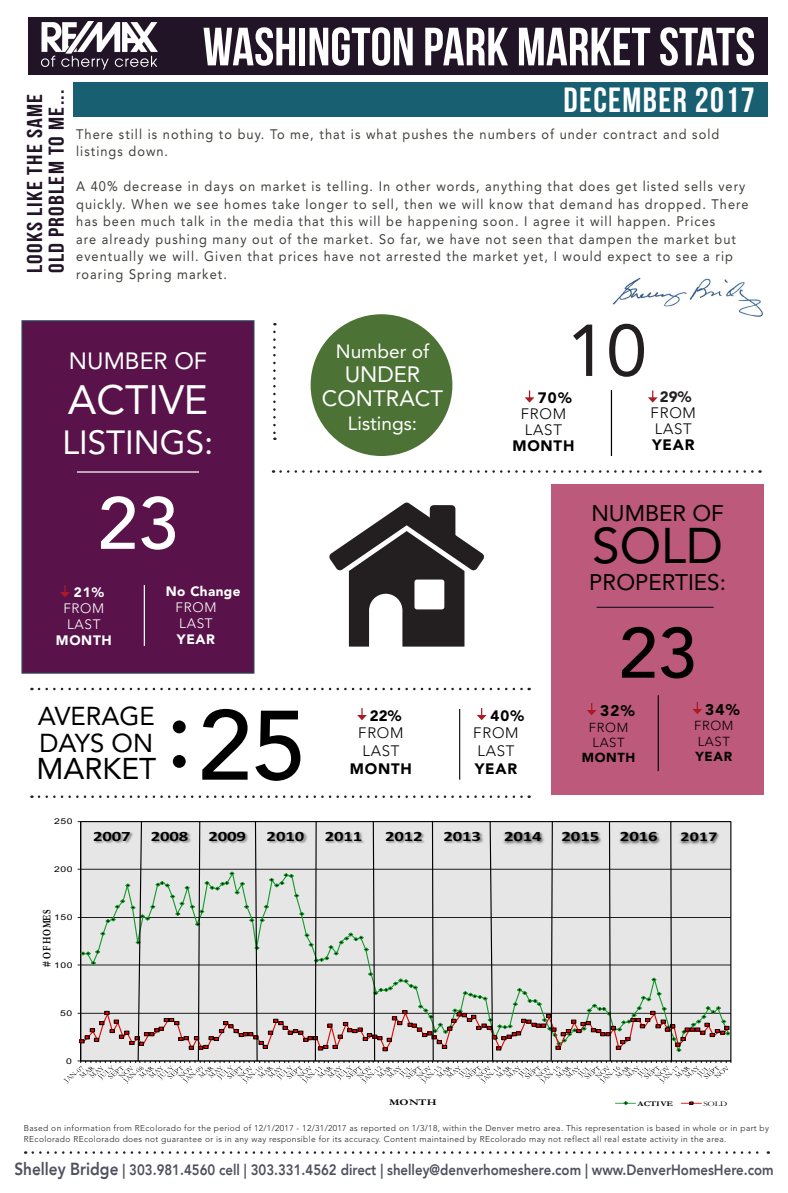
<style>
.page{position:relative;width:788px;height:1193px;background:#fff}
.page>*{position:absolute;margin:0;border:0;box-sizing:border-box;transform-origin:0 0}
.t1{font:500 97.5px "Avenir";color:#000}
.t2{font:500 72.5px "Avenir";color:#fff}
.t3{font:72.5px "Avenir";color:#231f20}
.t4{font:500 70px "Avenir";color:#000}
.t5{font:53.75px "Bebas Neue";color:#fff}
.t6{font:49.62px "Avenir";color:#000}
.t7{font:40.62px "Avenir";color:#fff}
.t8{font:35px "Bebas Neue";letter-spacing:.04em;color:#fff}
.t9{font:33.25px "Avenir";color:#fff}
.t10{font:29.75px "Avenir";color:#000}
.t11{font:25.75px/27.1px "Avenir";color:#000}
.t12{font:23.38px "Avenir";color:#fff}
.t13{font:22.5px "Avenir";color:#000}
.t14{font:22.12px/24.1px "Avenir";color:#fff;text-align:center}
.t15{font:21.5px/21.8px "Bebas Neue";letter-spacing:.05em;color:#211426;scale:1.12 1}
.t16{font:19.12px "Avenir";color:#fff}
.t17{font:900 15.38px "Avenir";color:#000}
.t18{font:800 15px "Avenir LT";color:#4f5160;scale:.88 1}
.t19{font:300 15px/17.6px "Avenir";letter-spacing:.05em;color:#000}
.t20{font:900 15px "Avenir";letter-spacing:.05em;color:#000}
.t21{font:900 15px "Avenir";color:#231f20}
.t22{font:700 14.25px "Calibri";letter-spacing:-.005em;color:#000;scale:1.32 1}
.t23{font:13.75px/17.5px "Avenir";letter-spacing:.08em;color:#3e423a;scale:.93 1}
.t24{font:300 13.5px/16px "Avenir";letter-spacing:.05em;color:#fff}
.t25{font:900 13.5px "Avenir";letter-spacing:.05em;color:#fff}
.t26{font:900 13.5px "Avenir";letter-spacing:.03em;color:#fff}
.t27{font:700 13.5px "Calibri";color:#000;scale:1.32 1}
.t28{font:300 13px/15.4px "Avenir";letter-spacing:.05em;color:#000}
.t29{font:900 13px "Avenir";letter-spacing:.05em;color:#000}
.t30{font:700 11.5px "Garamond";letter-spacing:.025em;color:#000;scale:.76 1}
.t31{font:700 8.75px "Garamond";letter-spacing:.01em;color:#000;scale:1.32 1}
.t32{font:300 8.5px/11.2px "Avenir";letter-spacing:.04em;color:#231f20}
.t33{font:7.88px "Arial";letter-spacing:.045em;color:#000;scale:1.32 1}
.t34{font:700 7.12px "Garamond";color:#000;scale:1.32 1}
.t35{font:7.12px "Garamond";color:#000;scale:1.32 1}
.s1{font-size:17.5px}
</style>
<div class="page">
<img style="left:613px;top:277px;width:151px;height:40px">
<svg style="left:615px;top:1101px;width:20px;height:4px"></svg>
<svg style="left:681px;top:1101px;width:20px;height:3px"></svg>
<img style="left:731px;top:823px;width:1px;height:34px">
<svg style="left:63px;top:820px;width:668px;height:263px;background:#d7d6d5"></svg>
<div style="left:73px;top:83px;width:694px;height:34px;background:#175f71"></div>
<div style="left:28px;top:17px;width:739px;height:57px;background:#211426"></div>
<img style="left:41px;top:21px;width:117px;height:49px">
<svg style="left:33px;top:1151px;width:735px;height:2px"></svg>
<svg style="left:280px;top:470px;width:480px;height:3px"></svg>
<svg style="left:273px;top:332px;width:2px;height:108px"></svg>
<div style="left:21px;top:320px;width:233px;height:353px;background:#59134a;border:1px solid #2e4055"></div>
<hr style="left:77px;top:471px;width:122px;height:1px;background:#fff">
<hr style="left:144px;top:585px;width:1px;height:61px;background:#fff">
<div style="left:310px;top:314px;width:142px;height:142px;background:#4c7335;border-radius:50%"></div>
<hr style="left:610px;top:390px;width:2px;height:66px;background:#000">
<div style="left:551px;top:484px;width:213px;height:311px;background:#bd597b"></div>
<hr style="left:596px;top:606px;width:117px;height:2px;background:#211426">
<hr style="left:657px;top:695px;width:1px;height:76px;background:#000">
<svg style="left:39px;top:687px;width:490px;height:3px"></svg>
<svg style="left:329px;top:502px;width:155px;height:144px"></svg>
<svg style="left:39px;top:795px;width:490px;height:3px"></svg>
<hr style="left:459px;top:709px;width:1px;height:70px;background:#231f20">
<svg style="left:524px;top:390px;width:10px;height:12px"></svg>
<svg style="left:648px;top:390px;width:9px;height:12px"></svg>
<svg style="left:477px;top:708px;width:9px;height:12px"></svg>
<svg style="left:693px;top:702px;width:9px;height:12px"></svg>
<svg style="left:60px;top:585px;width:10px;height:12px"></svg>
<svg style="left:357px;top:708px;width:10px;height:12px"></svg>
<svg style="left:587px;top:703px;width:9px;height:12px"></svg>
<h3 class="t15" style="left:23px;top:273px;width:165px;rotate:-90deg">LOOKS LIKE THE SAME<br>OLD PROBLEM TO ME...</h3>
<h3 class="t5" style="left:203px;top:17px;width:554px">WASHINGTON PARK MARKET STATS</h3>
<h3 class="t8" style="left:563px;top:81px;width:193px">DECEMBER 2017</h3>
<p class="t23" style="left:76px;top:125px;width:692px">There still is nothing to buy. To me, that is what pushes the numbers of under contract and sold listings down.</p>
<p class="t23" style="left:76px;top:178px;width:724px">A 40% decrease in days on market is telling. In other words, anything that does get listed sells very quickly. When we see homes take longer to sell, then we will know that demand has dropped. There has been much talk in the media that this will be happening soon. I agree it will happen. Prices<br>are already pushing many out of the market. So far, we have not seen that dampen the market but eventually we will. Given that prices have not arrested the market yet, I would expect to see a rip roaring Spring market.</p>
<h3 class="t12" style="left:69px;top:348px;width:139px">NUMBER OF</h3>
<h3 class="t7" style="left:68px;top:376px;width:142px">ACTIVE</h3>
<h3 class="t9" style="left:62px;top:423px;width:153px">LISTINGS:</h3>
<h2 class="t2" style="left:98px;top:482px;width:82px">23</h2>
<p class="t25" style="left:74px;top:584px;width:32px">21%</p>
<p class="t24" style="left:63px;top:600px;width:42px">FROM<br>LAST</p>
<p class="t25" style="left:56px;top:632px;width:57px">MONTH</p>
<p class="t26" style="left:166px;top:583px;width:76px">No Change</p>
<p class="t24" style="left:175px;top:599px;width:42px">FROM<br>LAST</p>
<p class="t25" style="left:177px;top:631px;width:40px">YEAR</p>
<h3 class="t16" style="left:336px;top:340px;width:95px">Number of</h3>
<h3 class="t14" style="left:322px;top:362px;width:123px">UNDER<br>CONTRACT</h3>
<h3 class="t16" style="left:348px;top:412px;width:71px">Listings:</h3>
<h3 class="t11" style="left:38px;top:702px;width:118px">AVERAGE<br>DAYS ON</h3>
<h3 class="t10" style="left:36px;top:751px;width:121px">MARKET</h3>
<p class="t33" style="left:54px;top:817px;width:15px">250</p>
<h1 class="t1" style="left:166px;top:677px;width:29px">:</h1>
<h1 class="t1" style="left:198px;top:689px;width:110px">25</h1>
<p class="t20" style="left:369px;top:706px;width:33px">22%</p>
<p class="t19" style="left:358px;top:724px;width:47px">FROM<br>LAST</p>
<p class="t20" style="left:350px;top:759px;width:63px">MONTH</p>
<h2 class="t3" style="left:566px;top:309px;width:82px">10</h2>
<p class="t20" style="left:538px;top:388px;width:35px">70%</p>
<p class="t19" style="left:520px;top:406px;width:47px;line-height:15.9px">FROM<br>LAST</p>
<p class="t20" style="left:512px;top:436px;width:63px">MONTH</p>
<p class="t21" style="left:659px;top:388px;width:33px">29%</p>
<p class="t19" style="left:650px;top:405px;width:47px;line-height:15.9px">FROM<br>LAST</p>
<p class="t20" style="left:652px;top:435px;width:44px">YEAR</p>
<p class="t20" style="left:490px;top:706px;width:35px">40%</p>
<p class="t19" style="left:473px;top:724px;width:47px">FROM<br>LAST</p>
<p class="t20" style="left:475px;top:759px;width:44px">YEAR</p>
<h3 class="t13" style="left:591px;top:500px;width:134px">NUMBER OF</h3>
<h3 class="t6" style="left:592px;top:517px;width:132px">SOLD</h3>
<h3 class="t13" style="left:589px;top:569px;width:138px">PROPERTIES:</h3>
<h3 class="t4" style="left:618px;top:613px;width:79px">23</h3>
<p class="t17" style="left:600px;top:701px;width:36px">32%</p>
<p class="t28" style="left:589px;top:719px;width:41px">FROM<br>LAST</p>
<p class="t29" style="left:581px;top:750px;width:55px">MONTH</p>
<p class="t17" style="left:705px;top:700px;width:36px">34%</p>
<p class="t28" style="left:694px;top:718px;width:41px">FROM<br>LAST</p>
<p class="t29" style="left:695px;top:748px;width:38px">YEAR</p>
<p class="t33" style="left:54px;top:865px;width:15px">200</p>
<p class="t30" style="left:41px;top:967px;width:77px;rotate:-90deg"># OF HOMES</p>
<p class="t33" style="left:54px;top:913px;width:15px">150</p>
<p class="t33" style="left:54px;top:961px;width:15px">100</p>
<p class="t33" style="left:60px;top:1008px;width:11px">50</p>
<p class="t33" style="left:66px;top:1056px;width:6px">0</p>
<p class="t22" style="left:93px;top:827px;width:30px">2007</p>
<p class="t22" style="left:151px;top:827px;width:30px">2008</p>
<p class="t22" style="left:208px;top:827px;width:30px">2009</p>
<p class="t22" style="left:266px;top:827px;width:30px">2010</p>
<p class="t22" style="left:325px;top:827px;width:30px">2011</p>
<p class="t22" style="left:385px;top:827px;width:30px">2012</p>
<p class="t22" style="left:443px;top:827px;width:30px">2013</p>
<p class="t22" style="left:504px;top:827px;width:30px">2014</p>
<p class="t22" style="left:561px;top:827px;width:30px">2015</p>
<p class="t22" style="left:620px;top:827px;width:30px">2016</p>
<p class="t27" style="left:680px;top:828px;width:30px">2017</p>
<p class="t31" style="left:389px;top:1097px;width:37px">MONTH</p>
<p class="t34" style="left:637px;top:1099px;width:29px">ACTIVE</p>
<p class="t35" style="left:703px;top:1099px;width:20px">SOLD</p>
<p class="t32" style="left:24px;top:1122px;width:746px">Based on information from REcolorado for the period of 12/1/2017 - 12/31/2017 as reported on 1/3/18, within the Denver metro area. This representation is based in whole or in part by<br>REcolorado REcolorado does not guarantee or is in any way responsible for its accuracy. Content maintained by REcolorado may not reflect all real estate activity in the area.</p>
<p class="t18" style="left:14px;top:1164px;width:864px"><span class="s1">Shelley Bridge</span> | 303.981.4560 cell | 303.331.4562 direct | shelley@denverhomeshere.com | www.DenverHomesHere.com</p>
</div>
